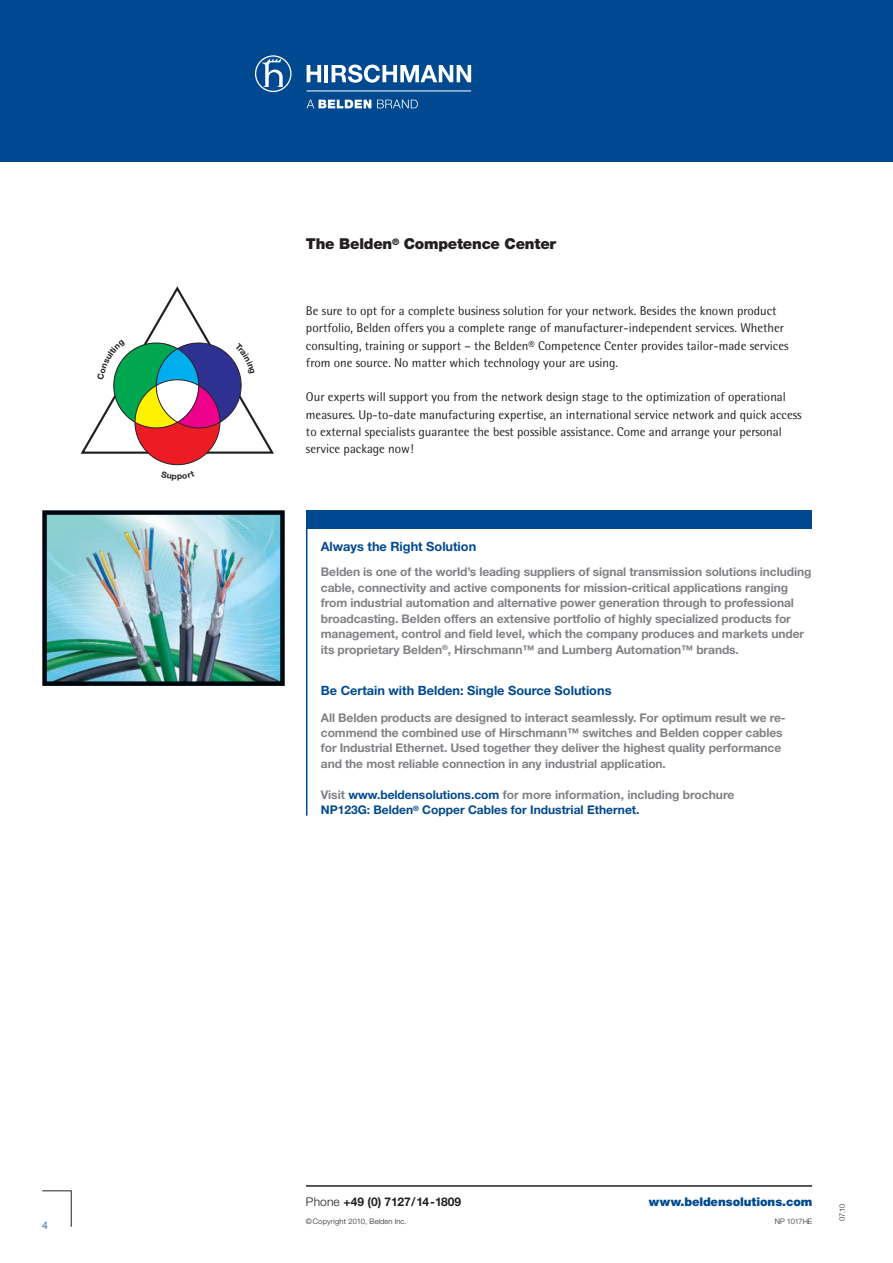
<style>
.page{position:relative;width:893px;height:1263px;background:#fff}
.page>*{position:absolute;margin:0;border:0;box-sizing:border-box;transform-origin:0 0}
.t1{font:900 15px "Helvetica Neue";letter-spacing:-.015em;color:#231f20}
.t2{font:12.75px/17.2px "Rotis Semi Sans";color:#231f20}
.t3{font:700 12.75px "Helvetica Neue";color:#004990}
.t4{font:700 12px/15.5px "Helvetica Neue";letter-spacing:-.01em;color:#808285}
.t5{font:700 12px/15.5px "Helvetica Neue";color:#004990}
.t6{font:700 12px "Helvetica Neue";color:#231f20}
.t7{font:900 12px "Helvetica Neue";letter-spacing:-.005em;color:#004990}
.t8{font:300 10.5px "Helvetica Neue";color:#004990}
.t9{font:300 7.5px "Helvetica Neue";letter-spacing:.01em;color:#231f20}
.s1{color:#808285}
.s2{font-weight:300}
</style>
<div class="page">
<hr style="left:71px;top:1191px;width:1px;height:36px;background:#231f20">
<hr style="left:42px;top:1190px;width:30px;height:1px;background:#231f20">
<div style="left:0;top:0;width:892px;height:162px;background:#004990"></div>
<svg style="left:306px;top:100px;width:65px;height:8px"></svg>
<svg style="left:377px;top:100px;width:41px;height:8px"></svg>
<svg style="left:255px;top:55px;width:36px;height:37px"></svg>
<hr style="left:307px;top:90px;width:164px;height:1px;background:#fff">
<hr style="left:324px;top:65px;width:4px;height:17px;background:#fff">
<svg style="left:307px;top:65px;width:14px;height:17px"></svg>
<svg style="left:332px;top:65px;width:139px;height:18px"></svg>
<img style="left:47px;top:515px;width:233px;height:166px">
<div style="left:42px;top:510px;width:243px;height:176px;border:4px solid #00080f"></div>
<hr style="left:306px;top:510px;width:1px;height:306px;background:#004990">
<div style="left:307px;top:510px;width:505px;height:19px;background:#004990"></div>
<hr style="left:306px;top:1185px;width:506px;height:2px;background:#231f20">
<svg style="left:81px;top:286px;width:193px;height:180px"></svg>
<p class="t8" style="left:42px;top:1222px;width:7px">4</p>
<p class="t1" style="left:306px;top:238px;width:252px">The Belden<sup>®</sup> Competence Center</p>
<p class="t2" style="left:306px;top:303px;width:484px">Be sure to opt for a complete business solution for your network. Besides the known product portfolio, Belden offers you a complete range of manufacturer-independent services. Whether consulting, training or support – the Belden® Competence Center provides tailor-made services from one source. No matter which technology your are using.</p>
<p class="t2" style="left:306px;top:390px;width:497px">Our experts will support you from the network design stage to the optimization of operational measures. Up-to-date manufacturing expertise, an international service network and quick access to external specialists guarantee the best possible assistance. Come and arrange your personal service package now!</p>
<p class="t3" style="left:321px;top:542px;width:157px">Always the Right Solution</p>
<p class="t4" style="left:321px;top:565px;width:492px">Belden is one of the world’s leading suppliers of signal transmission solutions including cable, connectivity and active components for mission-critical applications ranging from industrial automation and alternative power generation through to professional broadcasting. Belden offers an extensive portfolio of highly specialized products for management, control and field level, which the company produces and markets under its proprietary Belden<sup>®</sup>, Hirschmann™ and Lumberg Automation™ brands.</p>
<p class="t3" style="left:321px;top:686px;width:292px">Be Certain with Belden: Single Source Solutions</p>
<p class="t4" style="left:321px;top:711px;width:466px">All Belden products are designed to interact seamlessly. For optimum result we re&shy;commend the combined use of Hirschmann™ switches and Belden copper cables for Industrial Ethernet. Used together they deliver the highest quality performance and the most reliable connection in any industrial application.</p>
<p class="t5" style="left:321px;top:788px;width:415px"><span class="s1">Visit</span> www.beldensolutions.com <span class="s1">for more information, including brochure<br></span>NP123G: Belden<sup>®</sup> Copper Cables for Industrial Ethernet.</p>
<p class="t6" style="left:306px;top:1197px;width:157px"><span class="s2">Phone</span> +49 (0) 7127/14-1809</p>
<p class="t7" style="left:649px;top:1197px;width:165px">www.beldensolutions.com</p>
<p class="t9" style="left:306px;top:1218px;width:102px">©Copyright 2010, Belden Inc.</p>
<p class="t9" style="left:775px;top:1218px;width:39px">NP 1017HE</p>
<p class="t9" style="left:839px;top:1221px;width:19px;rotate:-90deg">07.10</p>
</div>
